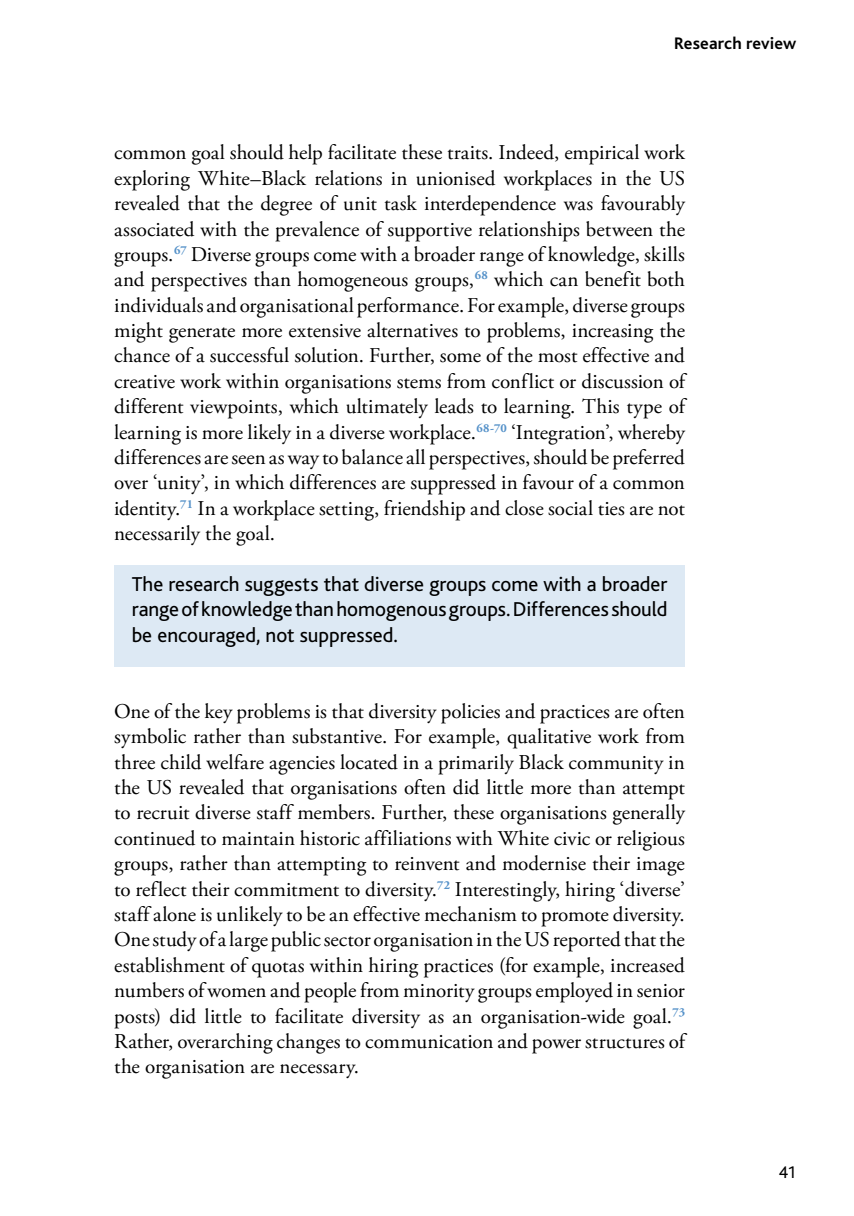
<style>
.page{position:relative;width:854px;height:1216px;background:#fff}
.page>*{position:absolute;margin:0;border:0;box-sizing:border-box;transform-origin:0 0}
.t1{font:21px/25.4px "Adobe Garamond Pro";color:#000;text-align:justify}
.t2{font:21px/25.4px "Bliss";color:#000;text-align:justify}
.t3{font:700 17.5px "Bliss";letter-spacing:.005em;color:#000}
.t4{font:17.5px "Bliss";color:#000}
</style>
<div class="page">
<div style="left:114px;top:565px;width:571px;height:102px;background:#dde9f4"></div>
<p class="t3" style="left:673px;top:34px;width:124px">Research review</p>
<p class="t1" style="left:114px;top:141px;width:572px">common goal should help facilitate these traits. Indeed, empirical work exploring White–Black relations in unionised workplaces in the US revealed that the degree of unit task interdependence was favourably associated with the prevalence of supportive relationships between the groups.<sup>67</sup> Diverse groups come with a broader range of knowledge, skills and perspectives than homogeneous groups,<sup>68</sup> which can benefit both individuals and organisational performance. For example, diverse groups might generate more extensive alternatives to problems, increasing the chance of a successful solution. Further, some of the most effective and creative work within organisations stems from conflict or discussion of different viewpoints, which ultimately leads to learning. This type of learning is more likely in a diverse workplace.<sup>68-70</sup> ‘Integration’, whereby differences are seen as way to balance all perspectives, should be preferred over ‘unity’, in which differences are suppressed in favour of a common identity.<sup>71</sup> In a workplace setting, friendship and close social ties are not necessarily the goal.</p>
<p class="t2" style="left:132px;top:572px;width:537px">The research suggests that diverse groups come with a broader range of knowledge than homogenous groups. Differences should be encouraged, not suppressed.</p>
<p class="t1" style="left:114px;top:699px;width:572px">One of the key problems is that diversity policies and practices are often symbolic rather than substantive. For example, qualitative work from three child welfare agencies located in a primarily Black community in the US revealed that organisations often did little more than attempt to recruit diverse staff members. Further, these organisations generally continued to maintain historic affiliations with White civic or religious groups, rather than attempting to reinvent and modernise their image to reflect their commitment to diversity.<sup>72</sup> Interestingly, hiring ‘diverse’ staff alone is unlikely to be an effective mechanism to promote diversity.<br>One study of a large public sector organisation in the US reported that the establishment of quotas within hiring practices (for example, increased numbers of women and people from minority groups employed in senior posts) did little to facilitate diversity as an organisation-wide goal.<sup>73<br></sup>Rather, overarching changes to communication and power structures of the organisation are necessary.</p>
<p class="t4" style="left:778px;top:1162px;width:9px">41</p>
</div>
